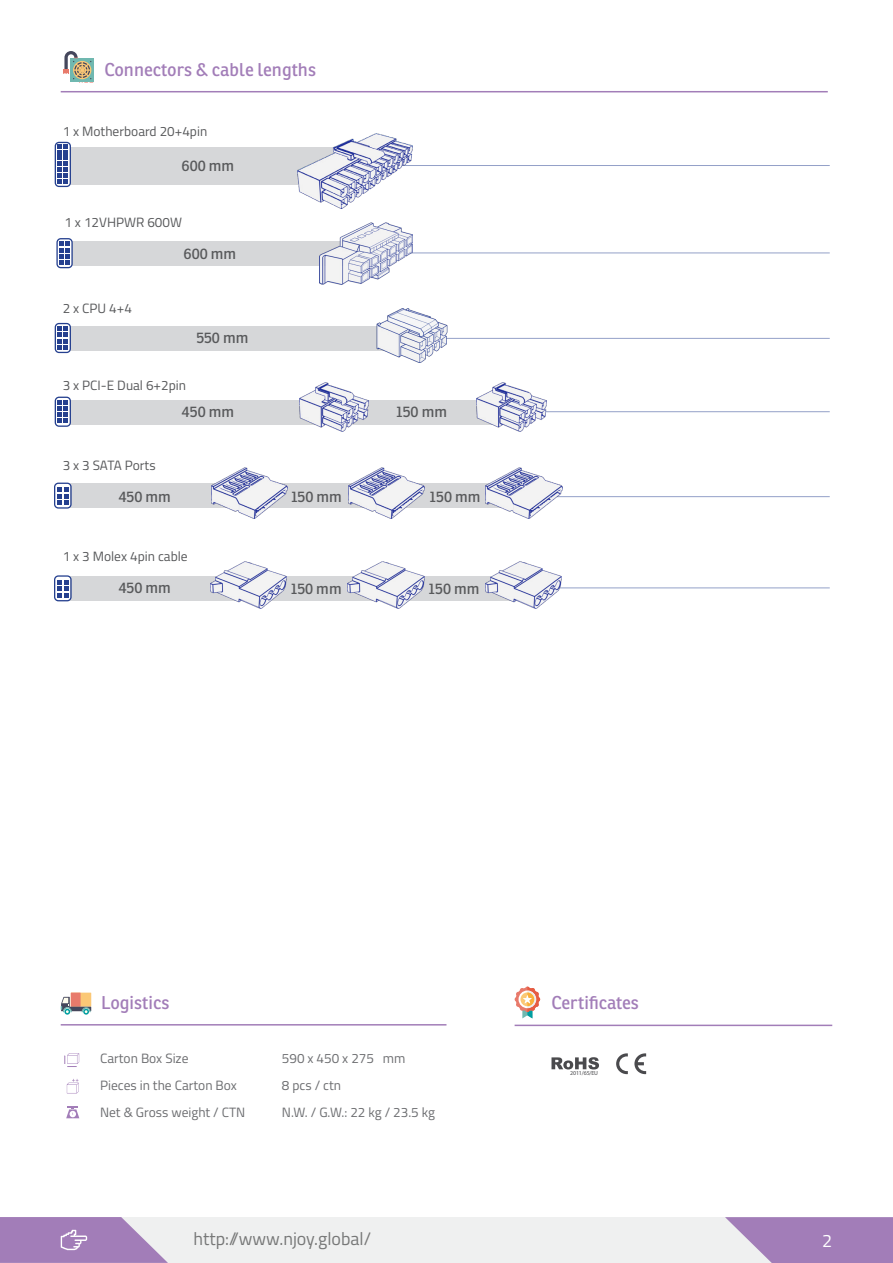
<style>
.page{position:relative;width:893px;height:1263px;background:#fff}
.page>*{position:absolute;margin:0;border:0;box-sizing:border-box;transform-origin:0 0}
.t1{font:18px "Ronnia";color:#a27db8}
.t2{font:18px "Titillium";color:#777878}
.t3{font:18px "Titillium";color:#fff}
.t4{font:15px "Ronnia";color:#58595b}
.t5{font:13.5px "Titillium";color:#6d6e71}
.t6{font:13.5px "Titillium";color:#58595b}
.t7{font:6px "Myriad Pro";letter-spacing:-.025em;color:#4a4a4d}
</style>
<div class="page">
<div style="left:0;top:1217px;width:893px;height:46px;background:#eff0f0"></div>
<svg style="left:725px;top:1217px;width:168px;height:46px;background:#ac8dbf"></svg>
<svg style="left:0;top:1217px;width:168px;height:46px;background:#ae8fc1"></svg>
<hr style="left:61px;top:91px;width:767px;height:1px;background:#a27db8">
<svg style="left:67px;top:1079px;width:12px;height:14px"></svg>
<svg style="left:66px;top:1106px;width:13px;height:12px"></svg>
<svg style="left:64px;top:1053px;width:15px;height:14px"></svg>
<hr style="left:61px;top:1024px;width:385px;height:1px;background:#a27db8">
<div style="left:71px;top:993px;width:20px;height:14px;background:#fbc876"></div>
<div style="left:71px;top:993px;width:10px;height:14px;background:#e87a6b"></div>
<svg style="left:61px;top:997px;width:30px;height:18px"></svg>
<hr style="left:515px;top:1024px;width:317px;height:2px;background:#a27db8">
<svg style="left:514px;top:986px;width:26px;height:32px"></svg>
<svg style="left:616px;top:1053px;width:12px;height:21px"></svg>
<svg style="left:634px;top:1053px;width:12px;height:21px"></svg>
<svg style="left:551px;top:1057px;width:48px;height:12px"></svg>
<div style="left:70px;top:58px;width:24px;height:24px;background:#70b8b0"></div>
<svg style="left:63px;top:51px;width:30px;height:32px"></svg>
<hr style="left:293px;top:253px;width:537px;height:1px;background:#25408f">
<hr style="left:293px;top:165px;width:537px;height:1px;background:#25408f">
<div style="left:70px;top:147px;width:294px;height:37px;background:#d6d7d9"></div>
<img style="left:297px;top:134px;width:115px;height:74px">
<div style="left:55px;top:142px;width:16px;height:45px;border:1px solid #25408f;border-radius:4px"></div>
<svg style="left:58px;top:145px;width:10px;height:39px"></svg>
<hr style="left:293px;top:338px;width:537px;height:1px;background:#25408f">
<hr style="left:293px;top:411px;width:537px;height:1px;background:#25408f">
<div style="left:70px;top:326px;width:336px;height:24px;background:#d6d7d9"></div>
<div style="left:70px;top:400px;width:447px;height:24px;background:#d6d7d9"></div>
<img style="left:299px;top:383px;width:69px;height:48px">
<img style="left:477px;top:383px;width:69px;height:48px">
<div style="left:55px;top:397px;width:16px;height:30px;border:1px solid #25408f;border-radius:4px"></div>
<svg style="left:58px;top:400px;width:10px;height:23px"></svg>
<div style="left:55px;top:323px;width:16px;height:30px;border:1px solid #25408f;border-radius:4px"></div>
<svg style="left:58px;top:327px;width:10px;height:22px"></svg>
<hr style="left:293px;top:496px;width:537px;height:1px;background:#25408f">
<hr style="left:293px;top:587px;width:537px;height:1px;background:#25408f">
<div style="left:70px;top:483px;width:453px;height:25px;background:#d6d7d9"></div>
<div style="left:70px;top:576px;width:453px;height:24px;background:#d6d7d9"></div>
<img style="left:349px;top:468px;width:76px;height:50px">
<img style="left:486px;top:468px;width:76px;height:50px">
<img style="left:211px;top:468px;width:76px;height:50px">
<div style="left:54px;top:483px;width:18px;height:26px;border:1px solid #25408f;border-radius:4px"></div>
<svg style="left:57px;top:487px;width:12px;height:18px"></svg>
<div style="left:72px;top:241px;width:294px;height:24px;background:#d6d7d9"></div>
<div style="left:56px;top:238px;width:17px;height:30px;border:1px solid #25408f;border-radius:4px"></div>
<svg style="left:59px;top:242px;width:11px;height:23px"></svg>
<img style="left:320px;top:222px;width:92px;height:62px">
<img style="left:374px;top:309px;width:76px;height:54px">
<img style="left:348px;top:562px;width:76px;height:47px">
<img style="left:485px;top:561px;width:76px;height:47px">
<img style="left:210px;top:562px;width:76px;height:47px">
<div style="left:54px;top:575px;width:18px;height:26px;border:1px solid #25408f;border-radius:4px"></div>
<svg style="left:57px;top:580px;width:12px;height:18px"></svg>
<h1 class="t1" style="left:104px;top:58px;width:213px">Connectors &amp; cable lengths</h1>
<p class="t6" style="left:63px;top:122px;width:146px">1 x Motherboard 20+4pin</p>
<p class="t4" style="left:182px;top:156px;width:54px">600 mm</p>
<p class="t6" style="left:64px;top:213px;width:119px">1 x 12VHPWR 600W</p>
<p class="t6" style="left:63px;top:298px;width:71px">2 x CPU 4+4</p>
<p class="t4" style="left:184px;top:244px;width:54px">600 mm</p>
<p class="t4" style="left:196px;top:329px;width:53px">550 mm</p>
<p class="t6" style="left:63px;top:376px;width:125px">3 x PCI-E Dual 6+2pin</p>
<p class="t4" style="left:182px;top:403px;width:54px">450 mm</p>
<p class="t4" style="left:396px;top:403px;width:52px">150 mm</p>
<p class="t6" style="left:63px;top:455px;width:94px">3 x 3 SATA Ports</p>
<p class="t4" style="left:118px;top:487px;width:54px">450 mm</p>
<p class="t4" style="left:291px;top:487px;width:52px">150 mm</p>
<p class="t4" style="left:430px;top:487px;width:52px">150 mm</p>
<p class="t6" style="left:63px;top:546px;width:127px">1 x 3 Molex 4pin cable</p>
<p class="t4" style="left:118px;top:578px;width:54px">450 mm</p>
<p class="t4" style="left:291px;top:579px;width:52px">150 mm</p>
<p class="t4" style="left:429px;top:579px;width:52px">150 mm</p>
<h1 class="t1" style="left:101px;top:991px;width:70px">Logistics</h1>
<h1 class="t1" style="left:551px;top:992px;width:89px">Certificates</h1>
<p class="t5" style="left:100px;top:1049px;width:90px">Carton Box Size</p>
<p class="t5" style="left:282px;top:1049px;width:125px">590 x 450 x 275 mm</p>
<p class="t7" style="left:570px;top:1069px;width:29px">2011/65/EU</p>
<p class="t5" style="left:100px;top:1076px;width:138px">Pieces in the Carton Box</p>
<p class="t5" style="left:282px;top:1076px;width:61px">8 pcs / ctn</p>
<p class="t5" style="left:100px;top:1102px;width:147px">Net &amp; Gross weight / CTN</p>
<p class="t5" style="left:282px;top:1102px;width:155px">N.W. / G.W.: 22 kg / 23.5 kg</p>
<h1 class="t2" style="left:193px;top:1225px;width:179px">http://www.njoy.global/</h1>
<h1 class="t3" style="left:822px;top:1227px;width:12px">2</h1>
</div>
